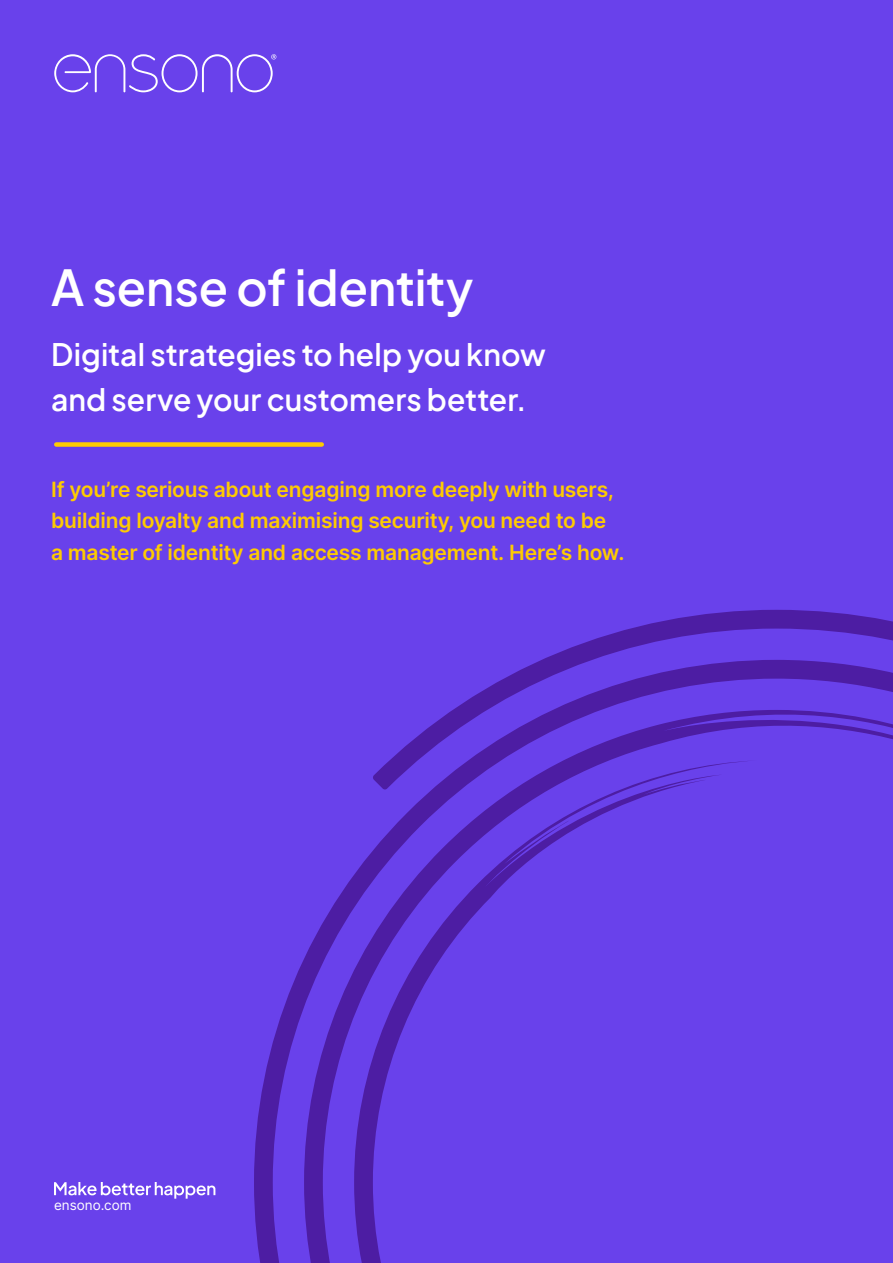
<style>
.page{position:relative;width:893px;height:1263px;background:#6941eb}
.page>*{position:absolute;margin:0;border:0;box-sizing:border-box;transform-origin:0 0}
.t1{font:600 48px "Plus Jakarta Sans";letter-spacing:-.005em;color:#fff}
.t2{font:600 30px/45px "Plus Jakarta Sans";letter-spacing:.005em;color:#fff}
.t3{font:600 21px/31.5px "Inter";letter-spacing:-.01em;color:#fecb02}
.t4{font:13.5px "Inter";letter-spacing:.005em;color:#fff}
</style>
<div class="page">
<svg style="left:54px;top:54px;width:222px;height:38px"></svg>
<div style="left:56px;top:442px;width:266px;height:5px;background:#fecb02"></div>
<svg style="left:254px;top:851px;width:119px;height:412px"></svg>
<svg style="left:373px;top:610px;width:520px;height:653px"></svg>
<svg style="left:54px;top:1182px;width:161px;height:17px"></svg>
<h1 class="t1" style="left:51px;top:247px;width:424px">A sense of identity</h1>
<h2 class="t2" style="left:51px;top:329px;width:496px">Digital strategies to help you know and serve your customers better.</h2>
<p class="t3" style="left:51px;top:473px;width:575px">If you’re serious about engaging more deeply with users, building loyalty and maximising security, you need to be<br>a master of identity and access management. Here’s how.</p>
<p class="t4" style="left:54px;top:1195px;width:79px">ensono.com</p>
</div>
